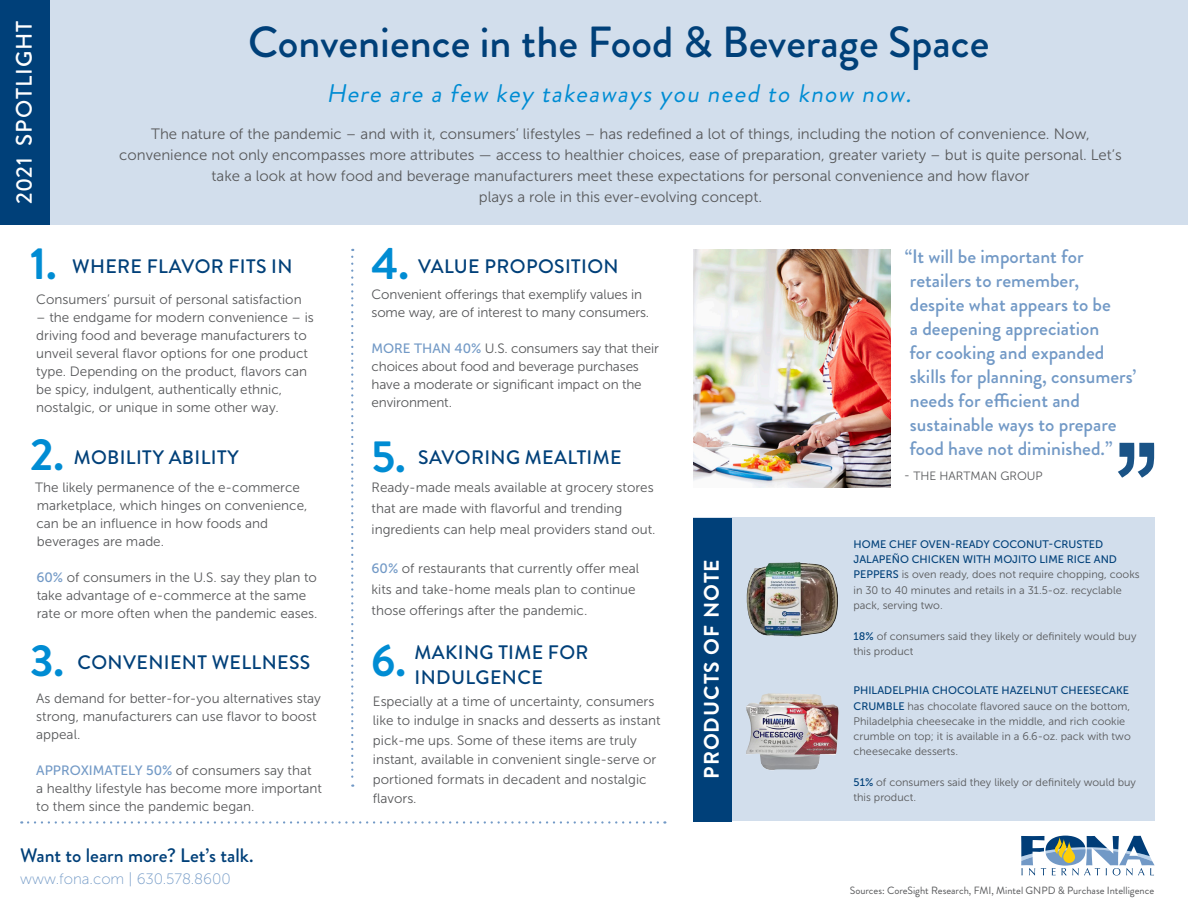
<style>
.page{position:relative;width:1188px;height:918px;background:#fff}
.page>*{position:absolute;margin:0;border:0;box-sizing:border-box;transform-origin:0 0}
.t1{font:700 45px "Brandon Grotesque";color:#008cd3}
.t2{font:500 43.5px "Brandon Grotesque";color:#004079}
.t3{font:italic 25.5px "Brandon Grotesque";color:#008cd3}
.t4{font:500 22.5px "Brandon Grotesque";letter-spacing:.045em;color:#fff}
.t5{font:700 21px "Brandon Grotesque";letter-spacing:.05em;color:#fff}
.t6{font:500 19.5px/24px "Brandon Grotesque";color:#7299c6}
.t7{font:500 19.5px/25.5px "Brandon Grotesque";letter-spacing:.02em;color:#004079}
.t8{font:500 19.5px "Brandon Grotesque";color:#004079}
.t9{font:15px/21px "Museo Sans 300";color:#57585a;text-align:center}
.t10{font:15px "Museo Sans 100";color:#7299c6}
.t11{font:13.5px/18px "Museo Sans 300";color:#57585a}
.t12{font:12px "Museo Sans 300";color:#57585a}
.t13{font:10.95px/15.3px "Museo Sans 300";color:#57585a}
.t14{font:10.5px "Brandon Grotesque";color:#57585a}
.s1{font-family:"Museo Sans 500";color:#7299c6}
.s2{font-family:"Museo Sans 500";color:#004079}
</style>
<div class="page">
<div style="left:0;top:0;width:1188px;height:225px;background:#d2deec"></div>
<img style="left:694px;top:249px;width:196px;height:238px">
<svg style="left:1021px;top:836px;width:134px;height:40px"></svg>
<div style="left:694px;top:517px;width:461px;height:304px;background:#d2deec"></div>
<div style="left:0;top:0;width:50px;height:225px;background:#004079"></div>
<svg style="left:1118px;top:443px;width:37px;height:35px"></svg>
<svg style="left:351px;top:257px;width:2px;height:530px"></svg>
<svg style="left:28px;top:821px;width:637px;height:3px"></svg>
<div style="left:693px;top:518px;width:39px;height:304px;background:#004079"></div>
<img style="left:746px;top:562px;width:92px;height:74px">
<img style="left:746px;top:693px;width:93px;height:77px">
<p class="t4" style="left:9px;top:204px;width:185px;rotate:-90deg">2021 SPOTLIGHT</p>
<p class="t2" style="left:248px;top:12px;width:743px">Convenience in the Food &amp; Beverage Space</p>
<p class="t3" style="left:326px;top:76px;width:593px">Here are a few key takeaways you need to know now.</p>
<p class="t9" style="left:119px;top:123px;width:1004px">The nature of the pandemic – and with it, consumers’ lifestyles – has redefined a lot of things, including the notion of convenience. Now, convenience not only encompasses more attributes — access to healthier choices, ease of preparation, greater variety – but is quite personal. Let’s take a look at how food and beverage manufacturers meet these expectations for personal convenience and how flavor<br>plays a role in this ever-evolving concept.</p>
<p class="t1" style="left:30px;top:232px;width:28px">1.</p>
<p class="t7" style="left:72px;top:254px;width:222px">WHERE FLAVOR FITS IN</p>
<p class="t1" style="left:372px;top:232px;width:39px">4.</p>
<p class="t7" style="left:418px;top:254px;width:202px">VALUE PROPOSITION</p>
<p class="t11" style="left:36px;top:290px;width:267px">Consumers’ pursuit of personal satisfaction</p>
<p class="t11" style="left:36px;top:308px;width:279px">– the endgame for modern convenience – is driving food and beverage manufacturers to unveil several flavor options for one product type. Depending on the product, flavors can be spicy, indulgent, authentically ethnic, nostalgic, or unique in some other way.</p>
<p class="t11" style="left:372px;top:285px;width:279px">Convenient offerings that exemplify values in some way, are of interest to many consumers.</p>
<p class="t11" style="left:372px;top:339px;width:289px"><span class="s1">MORE THAN 40%</span> U.S. consumers say that their choices about food and beverage purchases have a moderate or significant impact on the environment.</p>
<p class="t1" style="left:30px;top:423px;width:35px">2.</p>
<p class="t7" style="left:74px;top:444px;width:167px">MOBILITY ABILITY</p>
<p class="t1" style="left:372px;top:425px;width:36px">5.</p>
<p class="t7" style="left:418px;top:444px;width:205px">SAVORING MEALTIME</p>
<p class="t11" style="left:35px;top:478px;width:274px">The likely permanence of the e-commerce marketplace, which hinges on convenience, can be an influence in how foods and beverages are made.</p>
<p class="t11" style="left:36px;top:568px;width:283px"><span class="s1">60%</span> of consumers in the U.S. say they plan to take advantage of e-commerce at the same rate or more often when the pandemic eases.</p>
<p class="t1" style="left:30px;top:629px;width:36px">3.</p>
<p class="t7" style="left:78px;top:650px;width:234px">CONVENIENT WELLNESS</p>
<p class="t11" style="left:36px;top:689px;width:286px">As demand for better-for-you alternatives stay strong, manufacturers can use flavor to boost appeal.</p>
<p class="t11" style="left:36px;top:761px;width:287px"><span class="s1">APPROXIMATELY 50%</span> of consumers say that<br>a healthy lifestyle has become more important to them since the pandemic began.</p>
<p class="t11" style="left:372px;top:477px;width:286px;line-height:21px">Ready-made meals available at grocery stores that are made with flavorful and trending ingredients can help meal providers stand out.</p>
<p class="t11" style="left:372px;top:558px;width:269px;line-height:21px"><span class="s1">60%</span> of restaurants that currently offer meal kits and take-home meals plan to continue those offerings after the pandemic.</p>
<p class="t1" style="left:371px;top:630px;width:36px">6.</p>
<p class="t7" style="left:415px;top:640px;width:176px">MAKING TIME FOR<br>INDULGENCE</p>
<p class="t11" style="left:373px;top:692px;width:289px;line-height:19.5px">Especially at a time of uncertainty, consumers like to indulge in snacks and desserts as instant pick-me ups. Some of these items are truly instant, available in convenient single-serve or portioned formats in decadent and nostalgic flavors.</p>
<p class="t5" style="left:697px;top:779px;width:221px;rotate:-90deg">PRODUCTS OF NOTE</p>
<p class="t6" style="left:905px;top:244px;width:233px">“It will be important for retailers to remember,<br>despite what appears to be<br>a deepening appreciation<br>for cooking and expanded skills for planning, consumers’ needs for efficient and sustainable ways to prepare food have not diminished.”</p>
<p class="t12" style="left:904px;top:470px;width:140px">- THE HARTMAN GROUP</p>
<p class="t13" style="left:854px;top:536px;width:288px"><span class="s2">HOME CHEF OVEN-READY COCONUT-CRUSTED JALAPEÑO CHICKEN WITH MOJITO LIME RICE AND PEPPERS</span> is oven ready, does not require chopping, cooks in 30 to 40 minutes and retails in a 31.5-oz. recyclable pack, serving two.</p>
<p class="t13" style="left:854px;top:628px;width:284px"><span class="s2">18%</span> of consumers said they likely or definitely would buy this product</p>
<p class="t13" style="left:854px;top:683px;width:279px"><span class="s2">PHILADELPHIA CHOCOLATE HAZELNUT CHEESECAKE CRUMBLE</span> has chocolate flavored sauce on the bottom, Philadelphia cheesecake in the middle, and rich cookie crumble on top; it is available in a 6.6-oz. pack with two cheesecake desserts.</p>
<p class="t13" style="left:854px;top:775px;width:284px"><span class="s2">51%</span> of consumers said they likely or definitely would buy this product.</p>
<p class="t8" style="left:20px;top:841px;width:235px">Want to learn more? Let’s talk.</p>
<p class="t10" style="left:20px;top:871px;width:212px">www.fona.com | 630.578.8600</p>
<p class="t14" style="left:850px;top:883px;width:306px">Sources: CoreSight Research, FMI, Mintel GNPD &amp; Purchase Intelligence</p>
</div>
